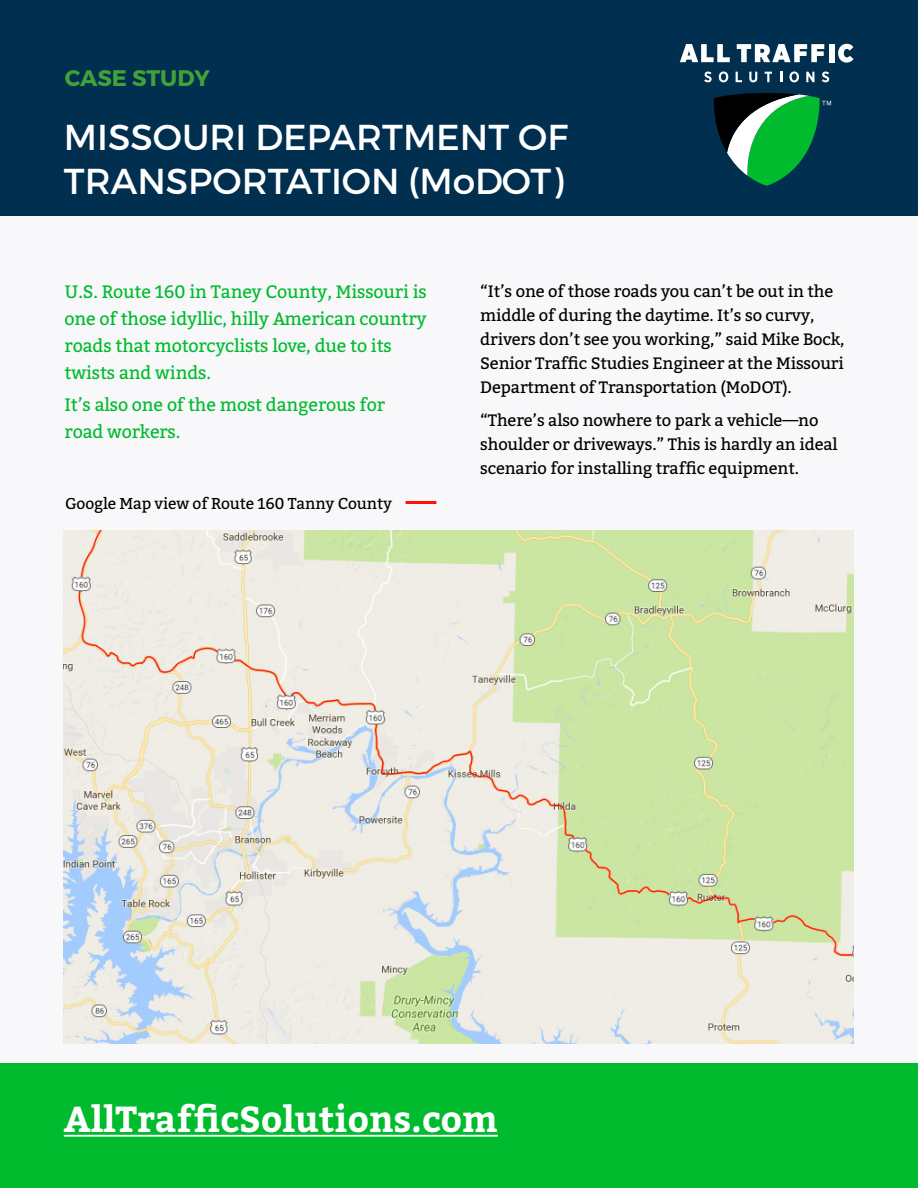
<style>
.page{position:relative;width:918px;height:1188px;background:#f8f8fa}
.page>*{position:absolute;margin:0;border:0;box-sizing:border-box;transform-origin:0 0}
.t1{font:36px/44.2px "Montserrat";color:#fff}
.t2{font:700 36px "Bitter";color:#fff}
.t3{font:700 22.5px "Montserrat";color:#40a239}
.t4{font:18px/27px "Bitter";letter-spacing:-.01em;color:#00bb2d}
.t5{font:16.5px/24px "Bitter";letter-spacing:-.01em;color:#000}
.t6{font:15.75px "Bitter";letter-spacing:-.01em;color:#000}
</style>
<div class="page">
<div style="left:0;top:1063px;width:918px;height:125px;background:#00bb2d"></div>
<div style="left:0;top:0;width:918px;height:216px;background:#002f4f"></div>
<hr style="left:64px;top:1135px;width:434px;height:2px;background:#fff">
<svg style="left:714px;top:93px;width:117px;height:93px"></svg>
<svg style="left:704px;top:72px;width:8px;height:10px"></svg>
<svg style="left:719px;top:71px;width:9px;height:11px"></svg>
<svg style="left:736px;top:72px;width:6px;height:10px"></svg>
<svg style="left:749px;top:72px;width:8px;height:10px"></svg>
<svg style="left:765px;top:72px;width:7px;height:10px"></svg>
<svg style="left:780px;top:72px;width:2px;height:10px"></svg>
<svg style="left:789px;top:71px;width:10px;height:11px"></svg>
<svg style="left:806px;top:72px;width:8px;height:10px"></svg>
<svg style="left:822px;top:72px;width:7px;height:10px"></svg>
<svg style="left:680px;top:44px;width:50px;height:18px"></svg>
<svg style="left:737px;top:44px;width:87px;height:18px"></svg>
<div style="left:829px;top:44px;width:5px;height:18px;background:#fff"></div>
<svg style="left:838px;top:44px;width:16px;height:19px"></svg>
<img style="left:64px;top:531px;width:789px;height:512px">
<hr style="left:406px;top:501px;width:30px;height:3px;background:#ff1009">
<h2 class="t3" style="left:65px;top:64px;width:147px">CASE STUDY</h2>
<h1 class="t1" style="left:64px;top:115px;width:506px">MISSOURI DEPARTMENT OF<br>TRANSPORTATION (MoDOT)</h1>
<p class="t4" style="left:65px;top:278px;width:364px">U.S. Route 160 in Taney County, Missouri is one of those idyllic, hilly American country roads that motorcyclists love, due to its twists and winds.</p>
<p class="t4" style="left:65px;top:390px;width:322px">It’s also one of the most dangerous for road workers.</p>
<p class="t6" style="left:65px;top:492px;width:328px">Google Map view of Route 160 Tanny County</p>
<p class="t5" style="left:480px;top:279px;width:366px">“It’s one of those roads you can’t be out in the middle of during the daytime. It’s so curvy, drivers don’t see you working,” said Mike Bock, Senior Traffic Studies Engineer at the Missouri Department of Transportation (MoDOT).</p>
<p class="t5" style="left:480px;top:408px;width:359px">“There’s also nowhere to park a vehicle—no shoulder or driveways.” This is hardly an ideal scenario for installing traffic equipment.</p>
<h1 class="t2" style="left:64px;top:1092px;width:436px">AllTrafficSolutions.com</h1>
</div>
